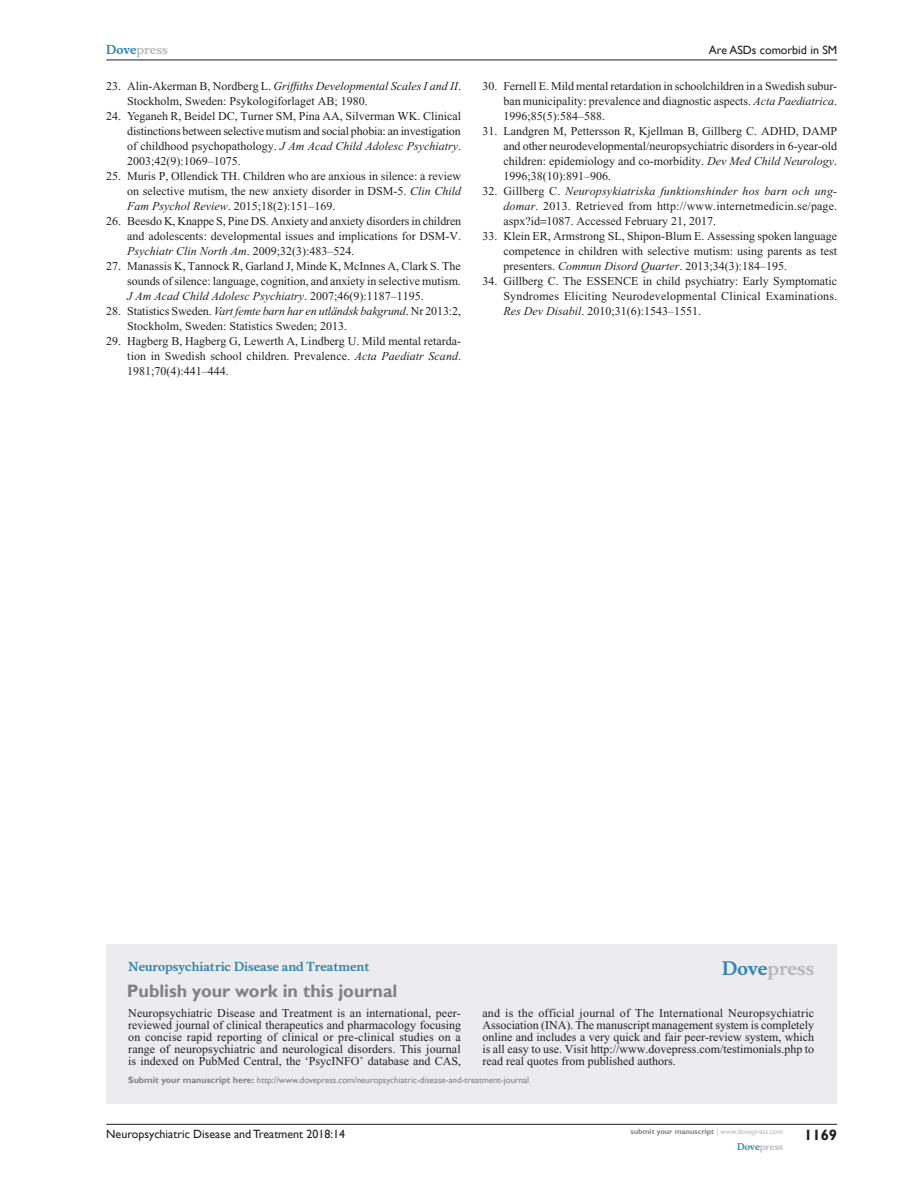
<style>
.page{position:relative;width:918px;height:1188px;background:#fff}
.page>*{position:absolute;margin:0;border:0;box-sizing:border-box;transform-origin:0 0}
.PromBx-H1{font:700 18px "Gill Sans";color:#808285}
.PromBx-Brand{font:700 18px "Musee";color:#b8b9bc}
.t1{font:700 15px "Gill Sans";color:#231f20}
.RefNL2{font:12px/15px "Times New Roman";color:#231f20;text-align:justify}
.PromBx-Tx{font:12px/12px "Times New Roman";color:#231f20;text-align:justify}
.t2{font:12px "Gill Sans";color:#231f20}
.PromBx-JrnlName{font:700 12px "Musee";color:#3485ae}
.t3{font:700 12px "Musee";color:#b8b9bc}
.PromBx-SubmitMssWebA{font:9px "Gill Sans";color:#808285}
.t4{font:700 9px "Musee";color:#b8b9bc}
.t5{font:700 7.5px "Gill Sans";color:#808285}
.s1{color:#3485ae}
.s2{font-style:italic}
.s3{font-weight:700}
.s4{font-weight:400;color:#b8b9bc}
</style>
<div class="page">
<div style="left:106px;top:944px;width:731px;height:159px;background:#ececee"></div>
<hr style="left:106px;top:1124px;width:731px;height:1px;background:#231f20">
<hr style="left:106px;top:60px;width:731px;height:1px;background:#231f20">
<p class="t3" style="left:106px;top:43px;width:63px"><span class="s1">Dove</span>press</p>
<p class="RefNL2" style="left:127px;top:79px;width:335px;text-indent:-21px">23. Alin-Akerman B, Nordberg L. <span class="s2">Griffiths Developmental Scales I and II</span>.<br>Stockholm, Sweden: Psykologiforlaget AB; 1980.</p>
<p class="RefNL2" style="left:127px;top:109px;width:335px;text-indent:-21px">24. Yeganeh R, Beidel DC, Turner SM, Pina AA, Silverman WK. Clinical distinctions between selective mutism and social phobia: an investigation of childhood psychopathology. <span class="s2">J Am Acad Child Adolesc Psychiatry</span>.<br>2003;42(9):1069–1075.</p>
<p class="RefNL2" style="left:127px;top:169px;width:335px;text-indent:-21px">25. Muris P, Ollendick TH. Children who are anxious in silence: a review on selective mutism, the new anxiety disorder in DSM-5. <span class="s2">Clin Child Fam Psychol Review</span>. 2015;18(2):151–169.</p>
<p class="RefNL2" style="left:127px;top:214px;width:336px;text-indent:-21px">26. Beesdo K, Knappe S, Pine DS. Anxiety and anxiety disorders in children and adolescents: developmental issues and implications for DSM-V.<br><span class="s2">Psychiatr Clin North Am</span>. 2009;32(3):483–524.</p>
<p class="RefNL2" style="left:127px;top:259px;width:335px;text-indent:-21px">27. Manassis K, Tannock R, Garland J, Minde K, McInnes A, Clark S. The sounds of silence: language, cognition, and anxiety in selective mutism.<br><span class="s2">J Am Acad Child Adolesc Psychiatry</span>. 2007;46(9):1187–1195.</p>
<p class="RefNL2" style="left:127px;top:304px;width:335px;text-indent:-21px">28. Statistics Sweden. <span class="s2">Vart femte barn har en utländsk bakgrund</span>. Nr 2013:2,<br>Stockholm, Sweden: Statistics Sweden; 2013.</p>
<p class="RefNL2" style="left:127px;top:334px;width:335px;text-indent:-21px">29. Hagberg B, Hagberg G, Lewerth A, Lindberg U. Mild mental retarda&shy;tion in Swedish school children. Prevalence. <span class="s2">Acta Paediatr Scand</span>.<br>1981;70(4):441–444.</p>
<p class="t2" style="left:709px;top:43px;width:130px">Are ASDs comorbid in SM</p>
<p class="RefNL2" style="left:503px;top:79px;width:335px;text-indent:-21px">30. Fernell E. Mild mental retardation in schoolchildren in a Swedish subur&shy;ban municipality: prevalence and diagnostic aspects. <span class="s2">Acta Paediatrica</span>.<br>1996;85(5):584–588.</p>
<p class="RefNL2" style="left:503px;top:124px;width:335px;text-indent:-21px">31. Landgren M, Pettersson R, Kjellman B, Gillberg C. ADHD, DAMP and other neurodevelopmental/neuropsychiatric disorders in 6-year-old children: epidemiology and co-morbidity. <span class="s2">Dev Med Child Neurology</span>.<br>1996;38(10):891–906.</p>
<p class="RefNL2" style="left:503px;top:184px;width:335px;text-indent:-21px">32. Gillberg C. <span class="s2">Neuropsykiatriska funktionshinder hos barn och ung&shy;domar</span>. 2013. Retrieved from http://www.internetmedicin.se/page. aspx?id 1087. Accessed February 21, 2017.</p>
<p class="RefNL2" style="left:503px;top:229px;width:335px;text-indent:-21px">33. Klein ER, Armstrong SL, Shipon-Blum E. Assessing spoken language competence in children with selective mutism: using parents as test presenters. <span class="s2">Commun Disord Quarter</span>. 2013;34(3):184–195.</p>
<p class="RefNL2" style="left:503px;top:274px;width:335px;text-indent:-21px">34. Gillberg C. The ESSENCE in child psychiatry: Early Symptomatic Syndromes Eliciting Neurodevelopmental Clinical Examinations.<br><span class="s2">Res Dev Disabil</span>. 2010;31(6):1543–1551.</p>
<p class="PromBx-JrnlName" style="left:128px;top:959px;width:243px">Neuropsychiatric Disease and Treatment</p>
<p class="PromBx-H1" style="left:127px;top:980px;width:272px">Publish your work in this journal</p>
<p class="PromBx-Brand" style="left:722px;top:958px;width:94px"><span class="s1">Dove</span>press</p>
<p class="PromBx-Tx" style="left:128px;top:1007px;width:334px">Neuropsychiatric Disease and Treatment is an international, peer&shy;reviewed journal of clinical therapeutics and pharmacology focusing on concise rapid reporting of clinical or pre-clinical studies on a range of neuropsychiatric and neurological disorders. This journal is indexed on PubMed Central, the ‘PsycINFO’ database and CAS,</p>
<p class="PromBx-Tx" style="left:482px;top:1007px;width:333px">and is the official journal of The International Neuropsychiatric Association (INA). The manuscript management system is completely online and includes a very quick and fair peer-review system, which is all easy to use. Visit http://www.dovepress.com/testimonials.php to read real quotes from published authors.</p>
<p class="PromBx-SubmitMssWebA" style="left:128px;top:1075px;width:402px"><span class="s3">Submit your manuscript here:</span> http://www.dovepress.com/neuropsychiatric-disease-and-treatment-journal</p>
<p class="t2" style="left:106px;top:1127px;width:241px">Neuropsychiatric Disease and Treatment 2018:14</p>
<p class="t5" style="left:631px;top:1127px;width:154px">submit your manuscript <span class="s4">| www.dovepress.com</span></p>
<p class="t4" style="left:737px;top:1141px;width:48px"><span class="s1">Dove</span>press</p>
<p class="t1" style="left:804px;top:1126px;width:35px">1169</p>
</div>
